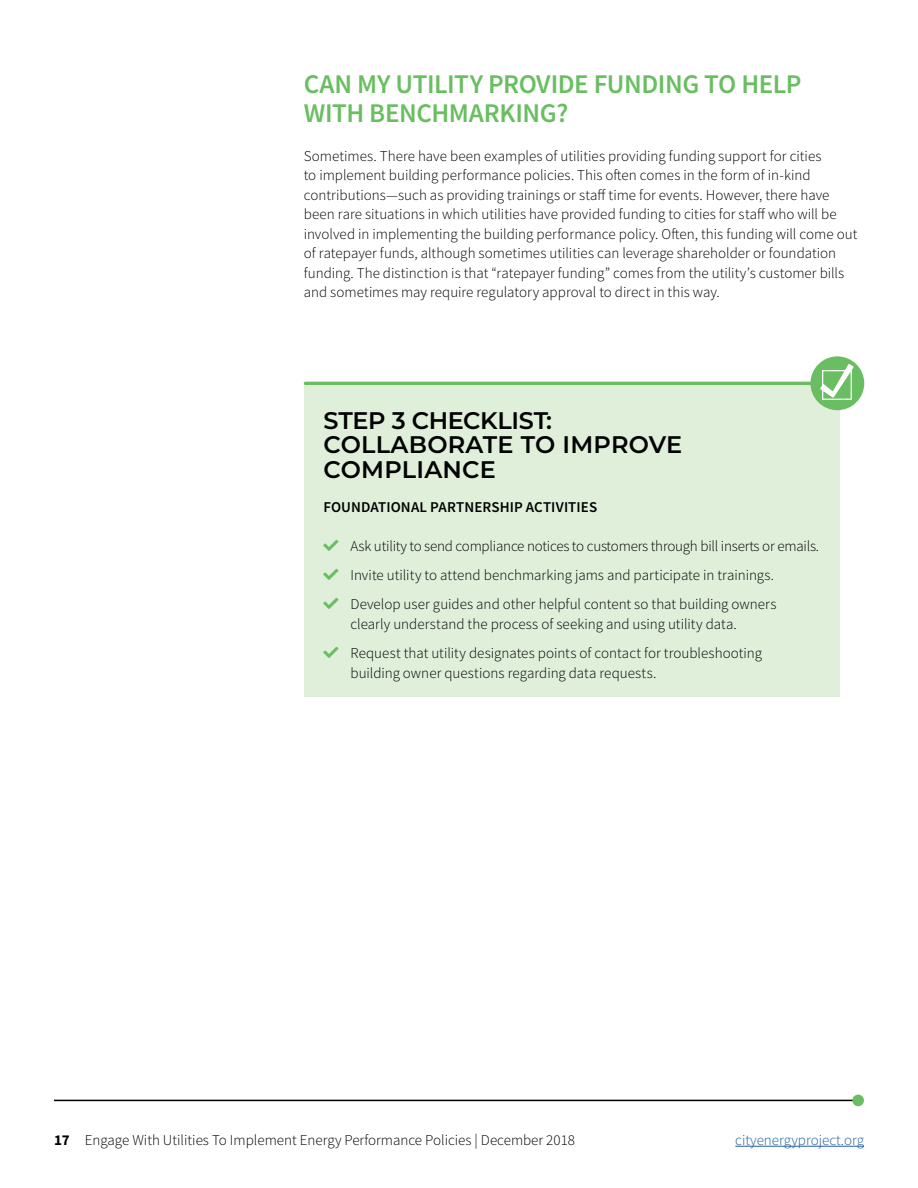
<style>
.page{position:relative;width:918px;height:1188px;background:#fff}
.page>*{position:absolute;margin:0;border:0;box-sizing:border-box;transform-origin:0 0}
.report-sub-a-green{font:600 27px/29.2px "Source Sans Pro";letter-spacing:-.015em;color:#68be60}
.report-box-b-sub-a{font:600 24px/24.3px "Montserrat";color:#000101}
.report-body{font:300 15px/19.5px "Source Sans Pro";color:#000}
.report-box-a-sub-a{font:600 15px "Source Sans Pro";letter-spacing:.005em;color:#000}
.t1{font:300 15px "Source Sans Pro";color:#215e9e}
.s1{font-weight:700}
</style>
<div class="page">
<hr style="left:735px;top:1146px;width:129px;height:1px;background:#215e9e">
<hr style="left:54px;top:1100px;width:805px;height:1px;background:#000">
<div style="left:852px;top:1095px;width:12px;height:11px;background:#68be60;border-radius:50%"></div>
<div style="left:304px;top:383px;width:535px;height:314px;background:#dfefda"></div>
<hr style="left:305px;top:382px;width:547px;height:3px;background:#68be60">
<svg style="left:810px;top:356px;width:54px;height:54px"></svg>
<p class="report-sub-a-green" style="left:304px;top:69px;width:499px">CAN MY UTILITY PROVIDE FUNDING TO HELP<br>WITH BENCHMARKING?</p>
<p class="report-body" style="left:304px;top:146px;width:555px">Sometimes. There have been examples of utilities providing funding support for cities<br>to implement building performance policies. This often comes in the form of in-kind contributions—such as providing trainings or staff time for events. However, there have been rare situations in which utilities have provided funding to cities for staff who will be involved in implementing the building performance policy. Often, this funding will come out of ratepayer funds, although sometimes utilities can leverage shareholder or foundation funding. The distinction is that “ratepayer funding” comes from the utility’s customer bills and sometimes may require regulatory approval to direct in this way.</p>
<p class="report-box-b-sub-a" style="left:324px;top:407px;width:360px">STEP 3 CHECKLIST:<br>COLLABORATE TO IMPROVE<br>COMPLIANCE</p>
<p class="report-box-a-sub-a" style="left:324px;top:497px;width:275px">FOUNDATIONAL PARTNERSHIP ACTIVITIES</p>
<p class="report-body" style="left:351px;top:536px;width:470px">Ask utility to send compliance notices to customers through bill inserts or emails.</p>
<p class="report-body" style="left:351px;top:565px;width:425px">Invite utility to attend benchmarking jams and participate in trainings.</p>
<p class="report-body" style="left:351px;top:595px;width:427px">Develop user guides and other helpful content so that building owners clearly understand the process of seeking and using utility data.</p>
<p class="report-body" style="left:351px;top:643px;width:413px">Request that utility designates points of contact for troubleshooting building owner questions regarding data requests.</p>
<p class="report-body" style="left:54px;top:1130px;width:523px"><span class="s1">17</span> Engage With Utilities To Implement Energy Performance Policies | December 2018</p>
<p class="t1" style="left:735px;top:1131px;width:130px">cityenergyproject.org</p>
</div>
